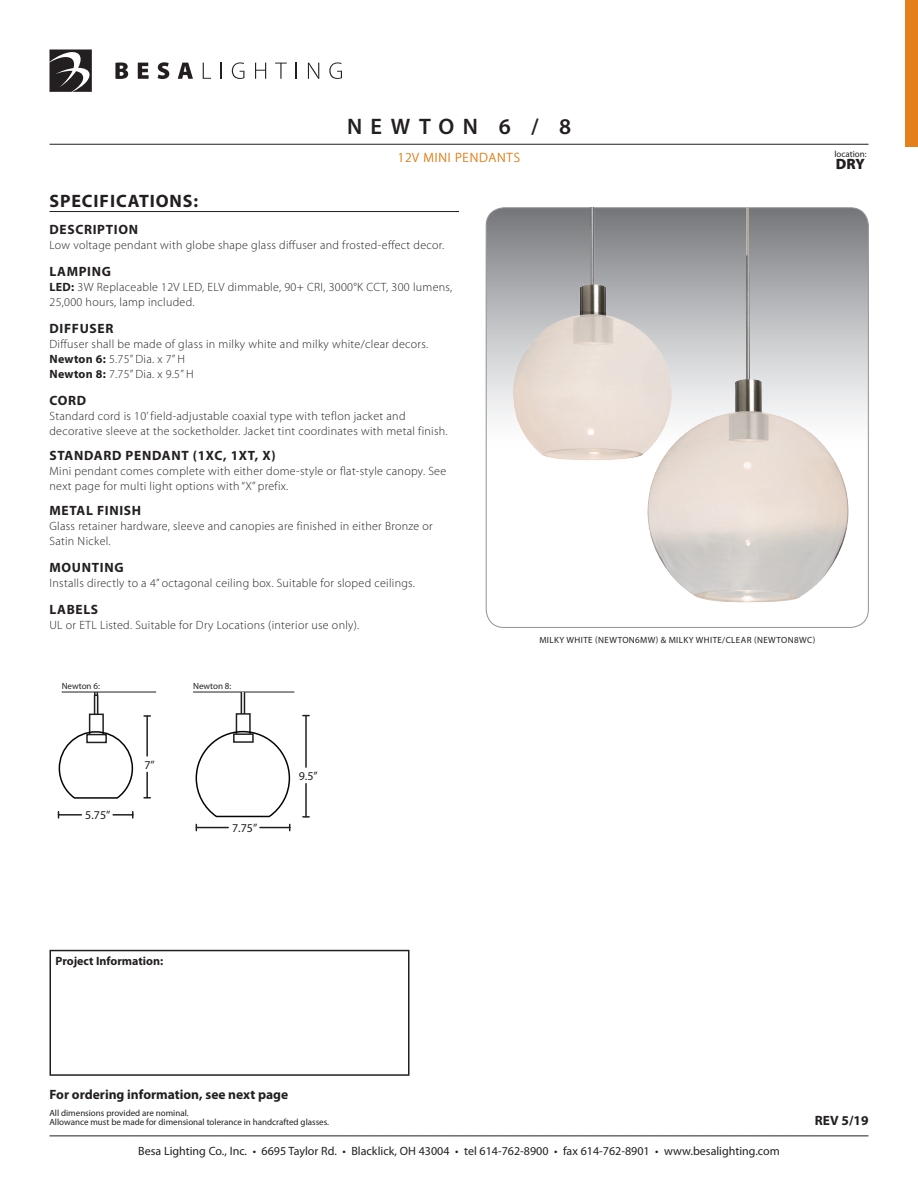
<style>
.page{position:relative;width:918px;height:1188px;background:#fff}
.page>*{position:absolute;margin:0;border:0;box-sizing:border-box;transform-origin:0 0}
.t1{font:600 22.5px "Myriad Pro";letter-spacing:.37em;color:#231f20}
.t2{font:700 18px "Myriad Pro";letter-spacing:.05em;color:#231f20}
.t3{font:900 15px "Myriad Pro";color:#231f20}
.t4{font:700 13.5px "Myriad Pro";letter-spacing:.05em;color:#231f20}
.t5{font:700 13.5px "Myriad Pro";color:#231f20}
.t6{font:300 13.5px "Myriad Pro";letter-spacing:.06em;color:#e4801b}
.t7{font:300 12px/15px "Myriad Pro";letter-spacing:.025em;color:#231f20}
.t8{font:12px "Myriad Pro";color:#231f20}
.t9{font:700 12px "Myriad Pro";color:#231f20}
.t10{font:9px/9px "Myriad Pro";color:#231f20}
.t11{font:9px "Myriad Pro";letter-spacing:.045em;color:#231f20}
.s1{font-weight:700}
</style>
<div class="page">
<hr style="left:50px;top:1136px;width:818px;height:1px;background:#231f20">
<svg style="left:115px;top:62px;width:13px;height:17px"></svg>
<svg style="left:138px;top:63px;width:11px;height:16px"></svg>
<svg style="left:158px;top:62px;width:11px;height:17px"></svg>
<svg style="left:178px;top:63px;width:15px;height:16px"></svg>
<svg style="left:203px;top:63px;width:8px;height:16px"></svg>
<svg style="left:221px;top:63px;width:1px;height:16px"></svg>
<svg style="left:232px;top:62px;width:12px;height:17px"></svg>
<svg style="left:255px;top:63px;width:11px;height:16px"></svg>
<svg style="left:275px;top:63px;width:12px;height:16px"></svg>
<svg style="left:296px;top:63px;width:1px;height:16px"></svg>
<svg style="left:308px;top:63px;width:11px;height:16px"></svg>
<svg style="left:329px;top:62px;width:13px;height:17px"></svg>
<svg style="left:50px;top:50px;width:42px;height:42px"></svg>
<hr style="left:50px;top:144px;width:818px;height:1px;background:#231f20">
<div style="left:905px;top:1px;width:13px;height:146px;background:#e4801b"></div>
<hr style="left:50px;top:211px;width:409px;height:1px;background:#231f20">
<div style="left:50px;top:950px;width:360px;height:126px;border:2px solid #231f20"></div>
<img style="left:609px;top:207px;width:260px;height:406px">
<img style="left:485px;top:208px;width:243px;height:311px">
<hr style="left:62px;top:692px;width:94px;height:1px;background:#231f20">
<hr style="left:193px;top:692px;width:101px;height:1px;background:#231f20">
<hr style="left:58px;top:814px;width:23px;height:2px;background:#231f20">
<hr style="left:113px;top:814px;width:20px;height:2px;background:#231f20">
<hr style="left:146px;top:772px;width:2px;height:26px;background:#231f20">
<hr style="left:146px;top:716px;width:2px;height:40px;background:#231f20">
<svg style="left:58px;top:693px;width:76px;height:106px"></svg>
<div style="left:87px;top:735px;width:19px;height:7px;background:#fff"></div>
<div style="left:86px;top:734px;width:21px;height:9px;border:2px solid #231f20"></div>
<hr style="left:305px;top:784px;width:2px;height:33px;background:#231f20">
<hr style="left:305px;top:716px;width:2px;height:51px;background:#231f20">
<svg style="left:195px;top:693px;width:96px;height:138px"></svg>
<h1 class="t1" style="left:347px;top:113px;width:226px">NEWTON 6 / 8</h1>
<p class="t6" style="left:398px;top:149px;width:124px">12V Mini pendants</p>
<h2 class="t2" style="left:50px;top:189px;width:150px">SPECIFICATIONS:</h2>
<p class="t4" style="left:50px;top:220px;width:90px">DESCRIPTION</p>
<p class="t7" style="left:50px;top:237px;width:396px">Low voltage pendant with globe shape glass diffuser and frosted-effect decor.</p>
<p class="t4" style="left:50px;top:262px;width:63px">LAMPING</p>
<p class="t7" style="left:50px;top:279px;width:404px"><span class="s1">LED:</span> 3W Replaceable 12V LED, ELV dimmable, 90+ CRI, 3000°K CCT, 300 lumens,<br>25,000 hours, lamp included.</p>
<p class="t4" style="left:50px;top:319px;width:65px">DIFFUSER</p>
<p class="t7" style="left:50px;top:336px;width:380px">Diffuser shall be made of glass in milky white and milky white/clear decors.<br><span class="s1">Newton 6:</span> 5.75” Dia. x 7” H<br><span class="s1">Newton 8:</span> 7.75” Dia. x 9.5” H</p>
<p class="t4" style="left:50px;top:391px;width:38px">CORD</p>
<p class="t7" style="left:50px;top:408px;width:400px">Standard cord is 10’ field-adjustable coaxial type with teflon jacket and decorative sleeve at the socketholder. Jacket tint coordinates with metal finish.</p>
<p class="t4" style="left:50px;top:447px;width:228px">STANDARD PENDANT (1XC, 1XT, X)</p>
<p class="t7" style="left:50px;top:463px;width:398px">Mini pendant comes complete with either dome-style or flat-style canopy. See next page for multi light options with “X” prefix.</p>
<p class="t4" style="left:50px;top:502px;width:93px">METAL FINISH</p>
<p class="t7" style="left:50px;top:519px;width:385px">Glass retainer hardware, sleeve and canopies are finished in either Bronze or<br>Satin N ickel.</p>
<p class="t4" style="left:50px;top:559px;width:76px">MOUNTING</p>
<p class="t7" style="left:50px;top:576px;width:367px">I nstalls directly to a 4” octagonal ceiling box. Suitable for sloped ceilings.</p>
<p class="t4" style="left:50px;top:601px;width:50px">LABELS</p>
<p class="t7" style="left:50px;top:618px;width:311px">UL or ETL Listed. Suitable for Dry Locations (interior use only).</p>
<p class="t10" style="left:62px;top:681px;width:40px">Newton 6:</p>
<p class="t10" style="left:193px;top:681px;width:40px">Newton 8:</p>
<p class="t11" style="left:539px;top:635px;width:277px">milky white (newton6mw) &amp; milky white/clear (Newton8wc)</p>
<p class="t10" style="left:834px;top:149px;width:34px">location:</p>
<p class="t3" style="left:836px;top:154px;width:31px">DRY</p>
<p class="t8" style="left:85px;top:807px;width:27px">5.75”</p>
<p class="t8" style="left:145px;top:757px;width:12px">7”</p>
<p class="t8" style="left:232px;top:820px;width:27px">7.75”</p>
<p class="t8" style="left:299px;top:769px;width:21px">9.5”</p>
<p class="t9" style="left:56px;top:953px;width:109px">Project Information:</p>
<p class="t5" style="left:50px;top:1086px;width:240px">For ordering information, see next page</p>
<p class="t10" style="left:50px;top:1108px;width:281px">All dimensions provided are nominal.<br>Allowance must be made for dimensional tolerance in handcrafted glasses.</p>
<p class="t8" style="left:138px;top:1144px;width:643px">Besa Lighting Co., Inc. • 6695 Taylor Rd. • Blacklick, OH 43004 • tel 614-762-8900 • fax 614-762-8901 • www.besalighting.com</p>
<p class="t4" style="left:815px;top:1112px;width:55px">REV 5/19</p>
</div>
